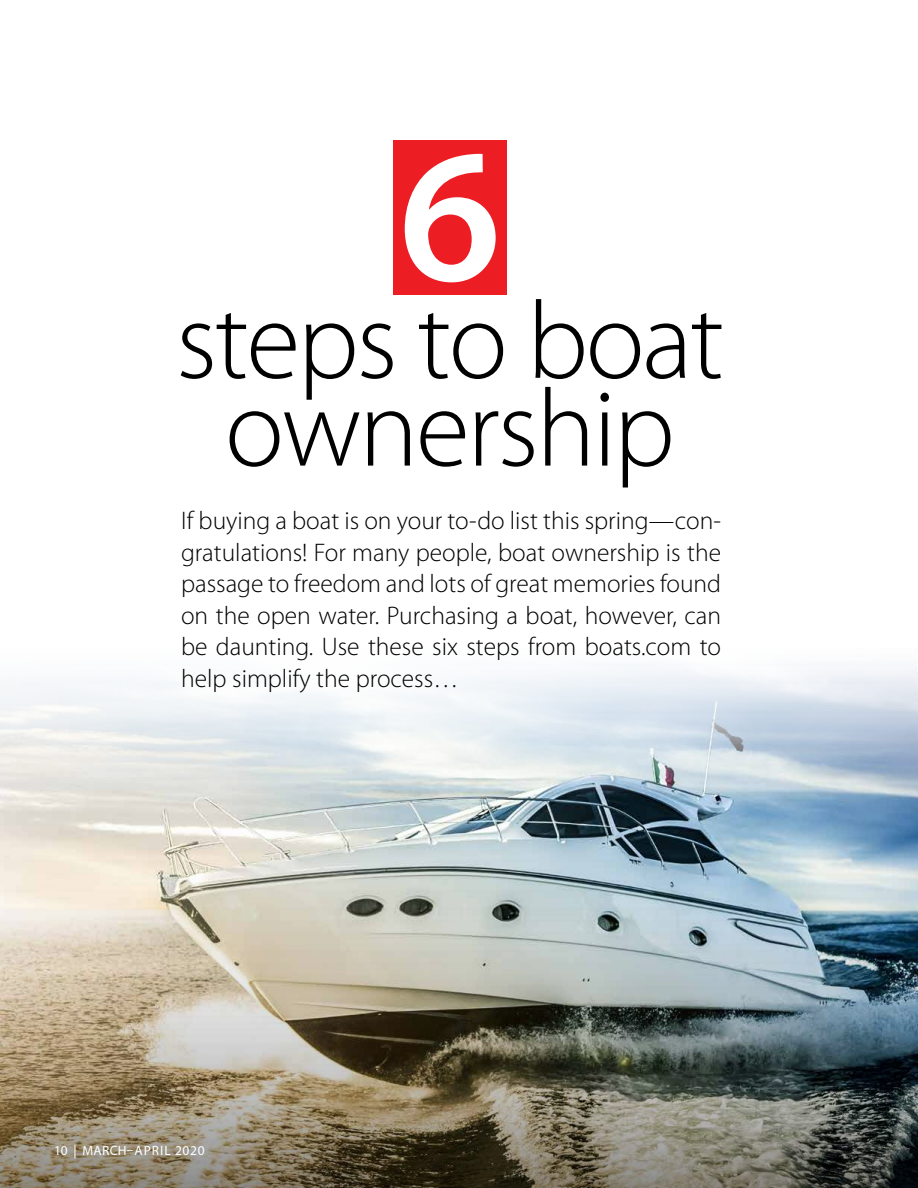
<style>
.page{position:relative;width:918px;height:1188px;background:#fff}
.page>*{position:absolute;margin:0;border:0;box-sizing:border-box;transform-origin:0 0}
.t1{font:600 191.7px "Myriad Pro";color:#fff}
.t2{font:300 110.7px/87.8px "Myriad Pro";letter-spacing:-.02em;color:#000;text-align:center}
.t3{font:300 25.5px/31.5px "Myriad Pro";color:#000;text-align:justify}
.t4{font:13.5px "Myriad Pro";letter-spacing:.05em;color:#fff}
</style>
<div class="page">
<img style="left:0;top:665px;width:918px;height:157px">
<img style="left:0;top:822px;width:918px;height:366px">
<div style="left:393px;top:141px;width:114px;height:154px;background:#ed1d24"></div>
<h1 class="t1" style="left:399px;top:94px;width:104px">6</h1>
<h2 class="t2" style="left:176px;top:299px;width:550px">steps to boat ownership</h2>
<p class="t3" style="left:181px;top:506px;width:542px">If buying a boat is on your to-do list this spring—con&shy;gratulations! For many people, boat ownership is the passage to freedom and lots of great memories found on the open water. Purchasing a boat, however, can be daunting. Use these six steps from boats.com to help simplify the process…</p>
<p class="t4" style="left:54px;top:1142px;width:152px">10 | MARCH–APRIL 2020</p>
</div>
